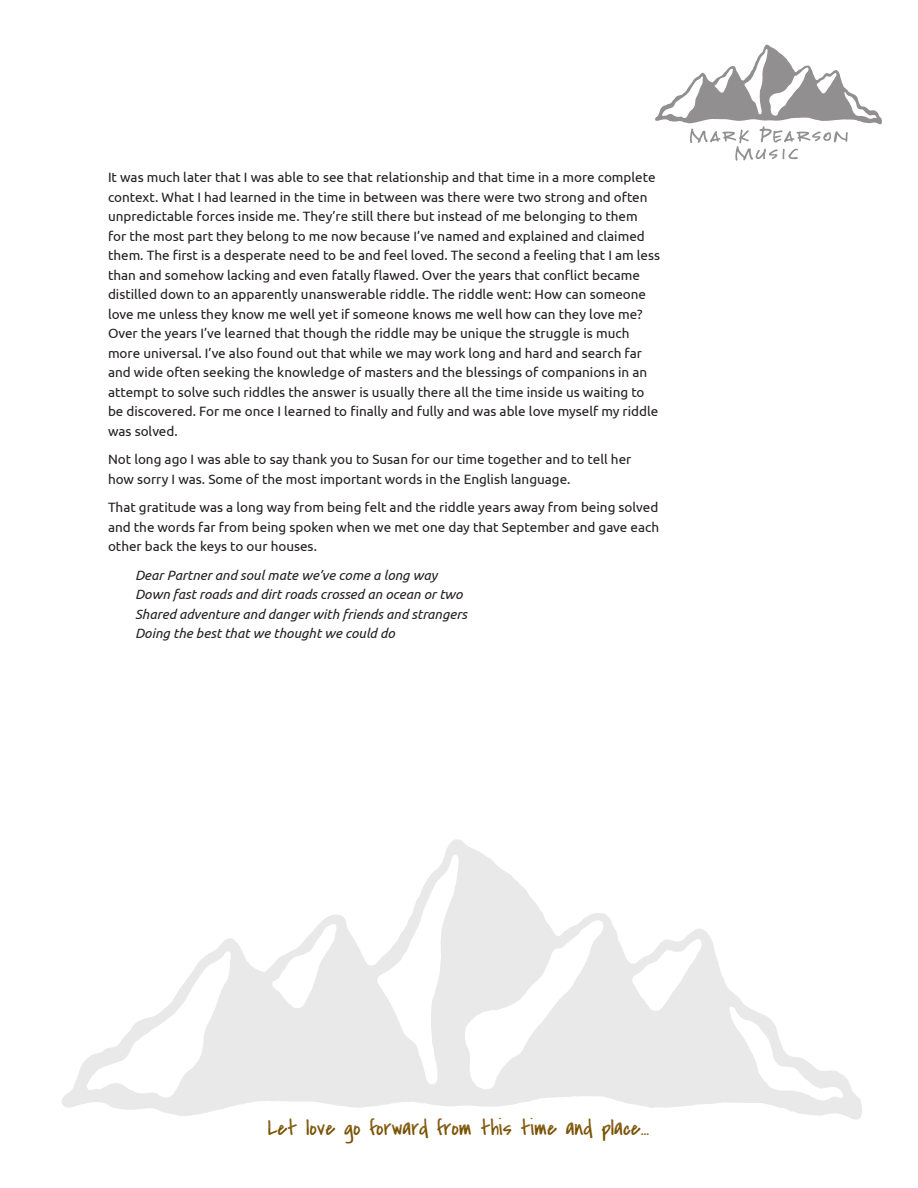
<style>
.page{position:relative;width:918px;height:1188px;background:#fff}
.page>*{position:absolute;margin:0;border:0;box-sizing:border-box;transform-origin:0 0}
.t1{font:22.5px "Covered By Your Grace";color:#795100}
.Body_Copy{font:13.5px/19.5px "Ubuntu";color:#231f20}
.Body_Copy-2{font:italic 13.5px/19.5px "Ubuntu";color:#231f20}
</style>
<div class="page">
<img style="left:655px;top:44px;width:227px;height:117px">
<p class="Body_Copy" style="left:108px;top:167px;width:554px">It was much later that I was able to see that relationship and that time in a more complete context. What I had learned in the time in between was there were two strong and often unpredictable forces inside me. They’re still there but instead of me belonging to them<br>for the most part they belong to me now because I’ve named and explained and claimed them. The first is a desperate need to be and feel loved. The second a feeling that I am less than and somehow lacking and even fatally flawed. Over the years that conflict became distilled down to an apparently unanswerable riddle. The riddle went: How can someone love me unless they know me well yet if someone knows me well how can they love me?<br>Over the years I’ve learned that though the riddle may be unique the struggle is much more universal. I’ve also found out that while we may work long and hard and search far and wide often seeking the knowledge of masters and the blessings of companions in an attempt to solve such riddles the answer is usually there all the time inside us waiting to be discovered. For me once I learned to finally and fully and was able love myself my riddle was solved.</p>
<p class="Body_Copy" style="left:108px;top:449px;width:525px">Not long ago I was able to say thank you to Susan for our time together and to tell her how sorry I was. Some of the most important words in the English language.</p>
<p class="Body_Copy" style="left:108px;top:497px;width:553px;text-align:justify">That gratitude was a long way from being felt and the riddle years away from being solved and the words far from being spoken when we met one day that September and gave each other back the keys to our houses.</p>
<p class="Body_Copy-2" style="left:135px;top:565px;width:334px">Dear Partner and soul mate we’ve come a long way Down fast roads and dirt roads crossed an ocean or two Shared adventure and danger with friends and strangers Doing the best that we thought we could do</p>
<h1 class="t1" style="left:268px;top:1112px;width:383px">Let love go forward from this time and place…</h1>
</div>
